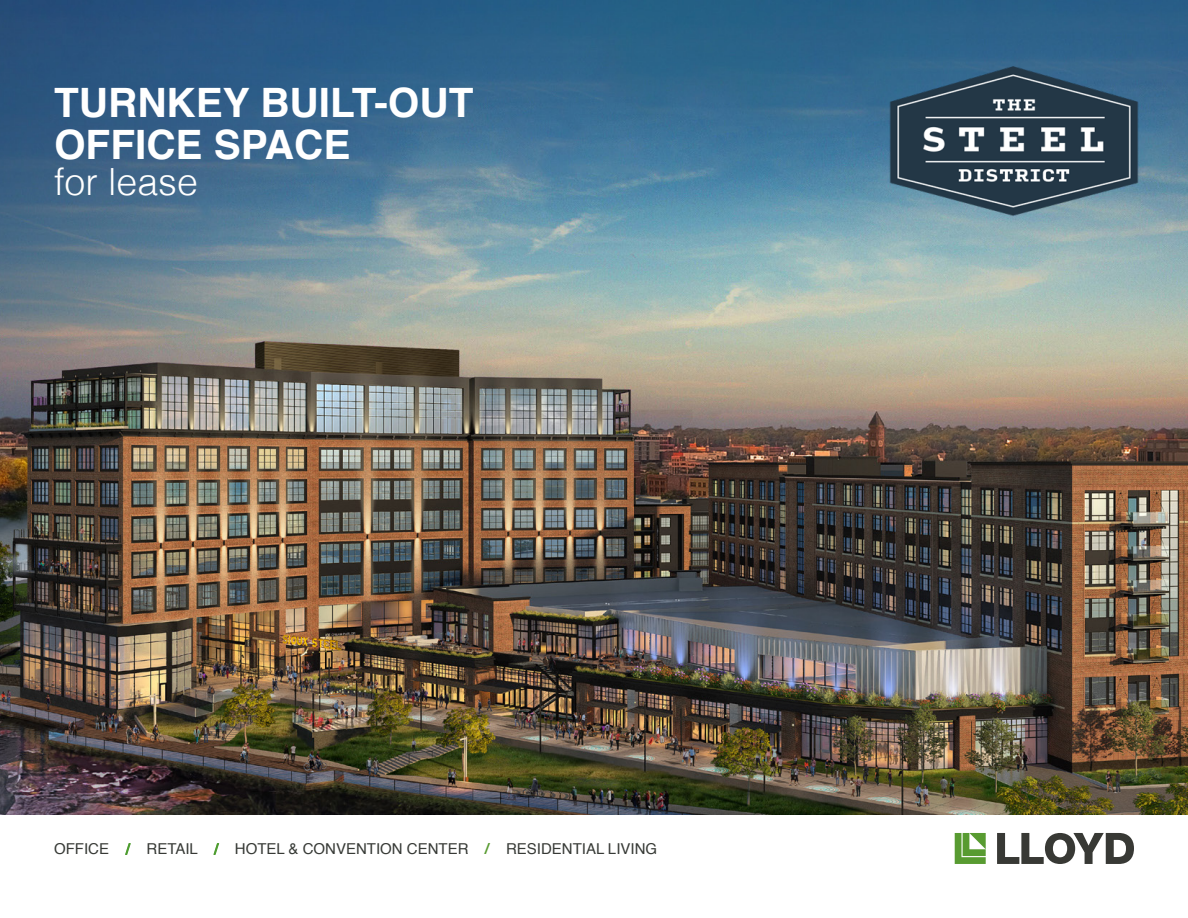
<style>
.page{position:relative;width:1188px;height:918px;background:#fff}
.page>*{position:absolute;margin:0;border:0;box-sizing:border-box;transform-origin:0 0}
.t1{font:700 40.5px "Helvetica";color:#fff}
.t2{font:300 37.5px "Helvetica";color:#fff}
.t3{font:15px "Helvetica";color:#373a36}
.s1{color:#4c9c2e}
.s2{font-weight:700;color:#589b31}
</style>
<div class="page">
<svg style="left:955px;top:833px;width:31px;height:31px"></svg>
<svg style="left:997px;top:833px;width:137px;height:31px"></svg>
<img style="left:0;top:0;width:1188px;height:815px">
<img style="left:879px;top:54px;width:270px;height:169px">
<p class="t1" style="left:54px;top:70px;width:421px">TURNKEY BUILT-OUT</p>
<p class="t1" style="left:54px;top:112px;width:298px">OFFICE SPACE</p>
<p class="t2" style="left:54px;top:150px;width:145px">for lease</p>
<p class="t3" style="left:54px;top:838px;width:605px">OFFICE <span class="s1">/</span> RETAIL <span class="s1">/</span> HOTEL &amp; CONVENTION CENTER <span class="s2">/</span> RESIDENTIAL LIVING</p>
</div>
